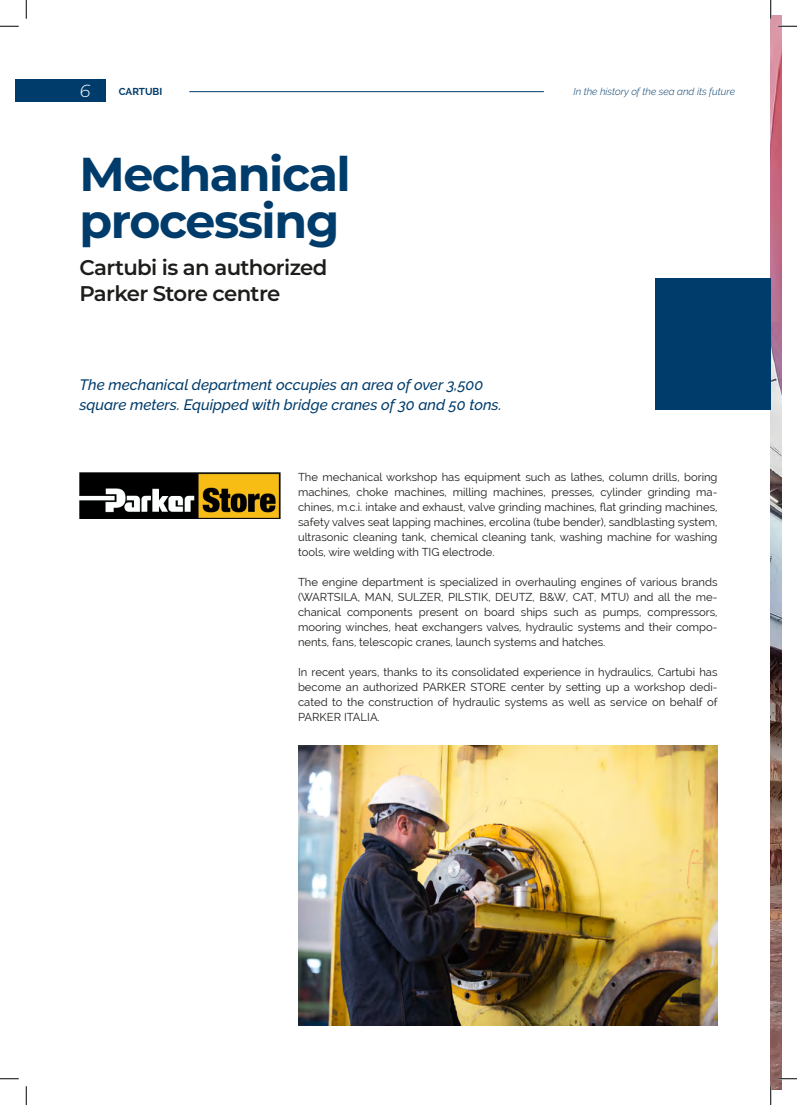
<style>
.page{position:relative;width:797px;height:1105px;background:#fff}
.page>*{position:absolute;margin:0;border:0;box-sizing:border-box;transform-origin:0 0}
.Titles_Blue{font:700 47.5px "Montserrat";letter-spacing:-.03em;color:#003c6b}
.Subtitles_black{font:600 21.25px "Montserrat";letter-spacing:-.03em;color:#1d1d1b}
.t1{font:italic 300 17.5px "Montserrat";color:#fff}
.Paragraph_Italic_Blu{font:italic 500 15px/20px "Raleway";color:#003c6b}
.Paragraph_Black{font:11.25px/15px "Raleway";color:#1d1d1b;text-align:justify}
.t2{font:italic 300 10px "Raleway";color:#003c6b}
.t3{font:700 10px "Raleway";color:#003c6b}
</style>
<div class="page">
<img style="left:770px;top:16px;width:11px;height:1073px">
<img style="left:298px;top:746px;width:419px;height:279px">
<img style="left:79px;top:473px;width:201px;height:46px">
<div style="left:655px;top:279px;width:115px;height:131px;background:#003c6b"></div>
<div style="left:16px;top:79px;width:90px;height:23px;background:#003c6b"></div>
<hr style="left:189px;top:91px;width:355px;height:1px;background:#003c6b">
<svg style="left:0;top:25px;width:19px;height:2px"></svg>
<svg style="left:778px;top:25px;width:19px;height:2px"></svg>
<svg style="left:0;top:1078px;width:19px;height:1px"></svg>
<svg style="left:778px;top:1078px;width:19px;height:1px"></svg>
<svg style="left:25px;top:0;width:2px;height:19px"></svg>
<svg style="left:25px;top:1086px;width:2px;height:19px"></svg>
<svg style="left:770px;top:0;width:1px;height:19px"></svg>
<svg style="left:770px;top:1086px;width:1px;height:19px"></svg>
<h3 class="t1" style="left:80px;top:79px;width:12px">6</h3>
<p class="t3" style="left:119px;top:86px;width:45px">CARTUBI</p>
<p class="t2" style="left:573px;top:86px;width:163px">In the history of the sea and its future</p>
<p class="Titles_Blue" style="left:79px;top:140px;width:273px">Mechanical</p>
<p class="Titles_Blue" style="left:79px;top:187px;width:261px">processing</p>
<p class="Subtitles_black" style="left:79px;top:253px;width:249px">Cartubi is an authorized</p>
<p class="Subtitles_black" style="left:79px;top:278px;width:202px">Parker Store centre</p>
<p class="Paragraph_Italic_Blu" style="left:79px;top:375px;width:424px">The mechanical department occupies an area of over 3,500 square meters. Equipped with bridge cranes of 30 and 50 tons.</p>
<p class="Paragraph_Black" style="left:298px;top:469px;width:421px">The mechanical workshop has equipment such as lathes, column drills, boring machines, choke machines, milling machines, presses, cylinder grinding ma&shy;chines, m.c.i. intake and exhaust, valve grinding machines, flat grinding machines, safety valves seat lapping machines, ercolina (tube bender), sandblasting system, ultrasonic cleaning tank, chemical cleaning tank, washing machine for washing tools, wire welding with TIG electrode.</p>
<p class="Paragraph_Black" style="left:298px;top:574px;width:421px">The engine department is specialized in overhauling engines of various brands (WARTSILA, MAN, SULZER, PILSTIK, DEUTZ, B&amp;W, CAT, MTU) and all the me&shy;chanical components present on board ships such as pumps, compressors, mooring winches, heat exchangers valves, hydraulic systems and their compo&shy;nents, fans, telescopic cranes, launch systems and hatches.</p>
<p class="Paragraph_Black" style="left:298px;top:664px;width:421px">In recent years, thanks to its consolidated experience in hydraulics, Cartubi has become an authorized PARKER STORE center by setting up a workshop dedi&shy;cated to the construction of hydraulic systems as well as service on behalf of PARKER ITALIA.</p>
</div>
